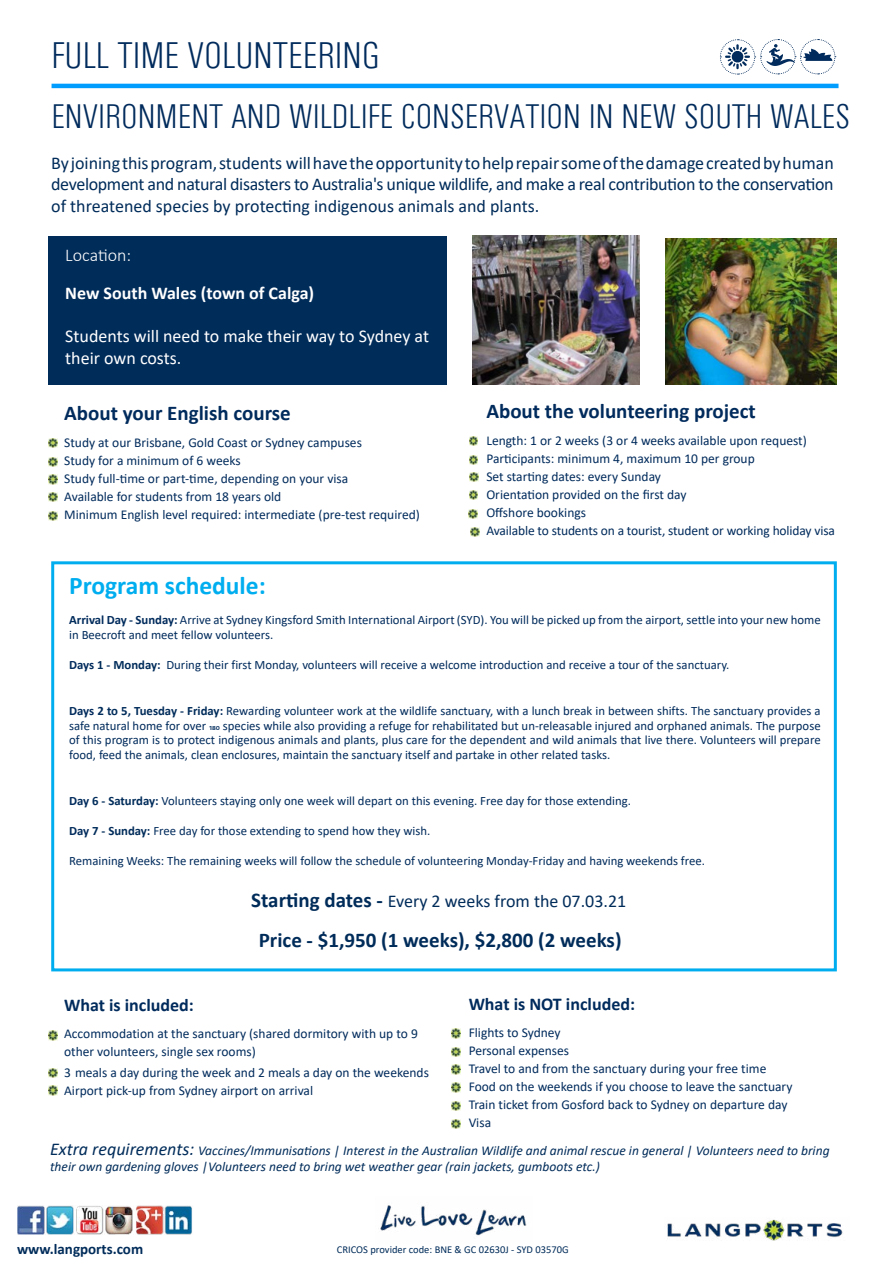
<style>
.page{position:relative;width:893px;height:1263px;background:#fff}
.page>*{position:absolute;margin:0;border:0;box-sizing:border-box;transform-origin:0 0}
.t1{font:300 condensed 37.5px "Univers";color:#002b5c}
.t2{font:300 condensed 34.5px "Univers";color:#002b5c}
.t3{font:700 25.5px "Calibri";color:#00aeef}
.t4{font:700 21px "Calibri";color:#002b5c}
.t5{font:700 21px "Calibri";color:#002c5a}
.t6{font:18px/21.6px "Calibri";color:#002c5a;text-align:justify}
.t7{font:18px/21.6px "Calibri";color:#fff}
.t8{font:700 18px "Calibri";color:#002b5c}
.t9{font:700 18px "Calibri";color:#fff}
.t10{font:300 18px "Calibri";color:#fff}
.t11{font:700 15px "Calibri";color:#002c5a}
.t12{font:13.5px/18px "Calibri";color:#002b5c}
.t13{font:italic 13.5px/16.2px "Calibri";color:#002c5a}
.t14{font:12.75px/15px "Calibri";color:#002b5c}
.t15{font:10.5px "Calibri";color:#002c5a}
.s1{font-weight:700}
.s2{font-weight:700;color:#002c5a}
.s3{font-weight:700;font-size:21px}
.s4{font-size:18px}
.s5{color:#002c5a}
</style>
<div class="page">
<img style="left:380px;top:1205px;width:147px;height:31px">
<img style="left:17px;top:1206px;width:175px;height:28px">
<img style="left:667px;top:1219px;width:176px;height:22px">
<svg style="left:720px;top:39px;width:116px;height:36px"></svg>
<div style="left:51px;top:561px;width:786px;height:410px;border:3px solid #00aeef"></div>
<img style="left:472px;top:236px;width:168px;height:148px">
<div style="left:48px;top:236px;width:399px;height:148px;background:#002c5a"></div>
<svg style="left:49px;top:493px;width:8px;height:9px"></svg>
<svg style="left:49px;top:475px;width:9px;height:9px"></svg>
<svg style="left:49px;top:457px;width:8px;height:10px"></svg>
<svg style="left:49px;top:439px;width:8px;height:9px"></svg>
<svg style="left:48px;top:511px;width:9px;height:10px"></svg>
<svg style="left:469px;top:490px;width:9px;height:10px"></svg>
<svg style="left:469px;top:472px;width:9px;height:10px"></svg>
<svg style="left:469px;top:455px;width:9px;height:9px"></svg>
<svg style="left:469px;top:436px;width:9px;height:10px"></svg>
<svg style="left:469px;top:509px;width:9px;height:9px"></svg>
<svg style="left:49px;top:1086px;width:8px;height:9px"></svg>
<svg style="left:48px;top:1068px;width:9px;height:10px"></svg>
<svg style="left:49px;top:1031px;width:8px;height:9px"></svg>
<svg style="left:451px;top:1083px;width:9px;height:9px"></svg>
<svg style="left:452px;top:1065px;width:8px;height:9px"></svg>
<svg style="left:451px;top:1047px;width:9px;height:10px"></svg>
<svg style="left:451px;top:1029px;width:9px;height:9px"></svg>
<svg style="left:451px;top:1119px;width:9px;height:9px"></svg>
<svg style="left:451px;top:1101px;width:9px;height:10px"></svg>
<svg style="left:471px;top:527px;width:9px;height:9px"></svg>
<img style="left:665px;top:238px;width:171px;height:146px">
<hr style="left:52px;top:84px;width:786px;height:4px;background:#009dff">
<h1 class="t1" style="left:51px;top:34px;width:330px">FULL TIME VOLUNTEERING</h1>
<h2 class="t2" style="left:51px;top:96px;width:800px">ENVIRONMENT AND WILDLIFE CONSERVATION IN NEW SOUTH WALES</h2>
<p class="t6" style="left:51px;top:151px;width:784px">By joining this program, students will have the opportunity to help repair some of the damage created by human development and natural disasters to Australia's unique wildlife, and make a real contribution to the conservation of threatened species by protecting indigenous animals and plants.</p>
<h3 class="t10" style="left:65px;top:244px;width:67px">Location:</h3>
<h3 class="t9" style="left:65px;top:280px;width:250px">New South Wales (town of Calga)</h3>
<h3 class="t7" style="left:65px;top:325px;width:365px">Students will need to make their way to Sydney at their own costs.</h3>
<h3 class="t4" style="left:64px;top:398px;width:228px">About your English course</h3>
<p class="t12" style="left:64px;top:433px;width:357px">Study at our Brisbane, Gold Coast or Sydney campuses<br>Study for a minimum of 6 weeks<br>Study full-time or part-time, depending on your visa<br>Available for students from 18 years old<br>Minimum English level required: intermediate (pre-test required)</p>
<h3 class="t4" style="left:486px;top:396px;width:271px">About the volunteering project</h3>
<p class="t12" style="left:486px;top:431px;width:350px">Length: 1 or 2 weeks (3 or 4 weeks available upon request)<br>Participants: minimum 4, maximum 10 per group<br>Set starting dates: every Sunday<br>Orientation provided on the first day<br>Offshore bookings<br>Available to students on a tourist, student or working holiday visa</p>
<h3 class="t3" style="left:69px;top:567px;width:198px">Program schedule:</h3>
<p class="t14" style="left:69px;top:612px;width:753px"><span class="s1">Arrival Day - Sunday:</span> Arrive at Sydney Kingsford Smith International Airport (SYD). You will be picked up from the airport, settle into your new home in Beecroft and meet fellow volunteers.</p>
<p class="t14" style="left:69px;top:657px;width:662px"><span class="s1">Days</span> <span class="s2">1 - Monday</span><span class="s1">:</span> During their first Monday, volunteers will receive a welcome introduction and receive a tour of the sanctuary.</p>
<p class="t14" style="left:69px;top:702px;width:753px;text-align:justify"><span class="s1">Days</span> <span class="s2">2 to 5, Tuesday - Friday</span><span class="s1">:</span> Rewarding volunteer work at the wildlife sanctuary, with a lunch break in between shifts. The sanctuary provides a safe natural home for over 180 species while also providing a refuge for rehabilitated but un-releasable injured and orphaned animals. The purpose of this program is to protect indigenous animals and plants, plus care for the dependent and wild animals that live there. Volunteers will prepare food, feed the animals, clean enclosures, maintain the sanctuary itself and partake in other related tasks.</p>
<p class="t14" style="left:69px;top:793px;width:563px"><span class="s1">Day</span> <span class="s2">6 - Saturday</span><span class="s1">:</span> Volunteers staying only one week will depart on this evening. Free day for those extending.</p>
<p class="t14" style="left:69px;top:823px;width:363px"><span class="s1">Day</span> <span class="s2">7 - Sunday</span><span class="s1">:</span> Free day for those extending to spend how they wish.</p>
<p class="t14" style="left:69px;top:853px;width:637px">Remaining Weeks: The remaining weeks will follow the schedule of volunteering Monday-Friday and having weekends free.</p>
<h3 class="t6" style="left:251px;top:890px;width:376px"><span class="s3">Starting dates -</span> Every 2 weeks from the 07.03.21</h3>
<h3 class="t5" style="left:259px;top:925px;width:364px">Price - $1,950 (1 weeks), $2,800 (2 weeks)</h3>
<h3 class="t8" style="left:469px;top:991px;width:168px">What is NOT included:</h3>
<p class="t12" style="left:469px;top:1023px;width:325px">Flights to Sydney<br>Personal expenses<br>Travel to and from the sanctuary during your free time Food on the weekends if you choose to leave the sanctuary Train ticket from Gosford back to Sydney on departure day Visa</p>
<p class="t13" style="left:50px;top:1142px;width:781px"><span class="s4">Extra requirements:</span> Vaccines/Immunisations | Interest in the Australian Wildlife and animal rescue in general | Volunteers need to bring their own gardening gloves |Volunteers need to bring wet weather gear (rain jackets, gumboots etc.)</p>
<h3 class="t8" style="left:64px;top:992px;width:131px">What is included:</h3>
<p class="t12" style="left:64px;top:1024px;width:355px">Accommodation at the sanctuary (shared dormitory with up to <span class="s5">9 </span>other volunteers, single sex rooms)</p>
<p class="t12" style="left:64px;top:1063px;width:366px"><span class="s5">3</span> meals a day during the week and 2 meals a day on the weekends<br>Airport pick-up from Sydney airport on arrival</p>
<p class="t11" style="left:17px;top:1239px;width:128px">www.langports.com</p>
<p class="t15" style="left:337px;top:1242px;width:233px">CRICOS provider code: BNE &amp; GC 02630J - SYD 03570G</p>
</div>
